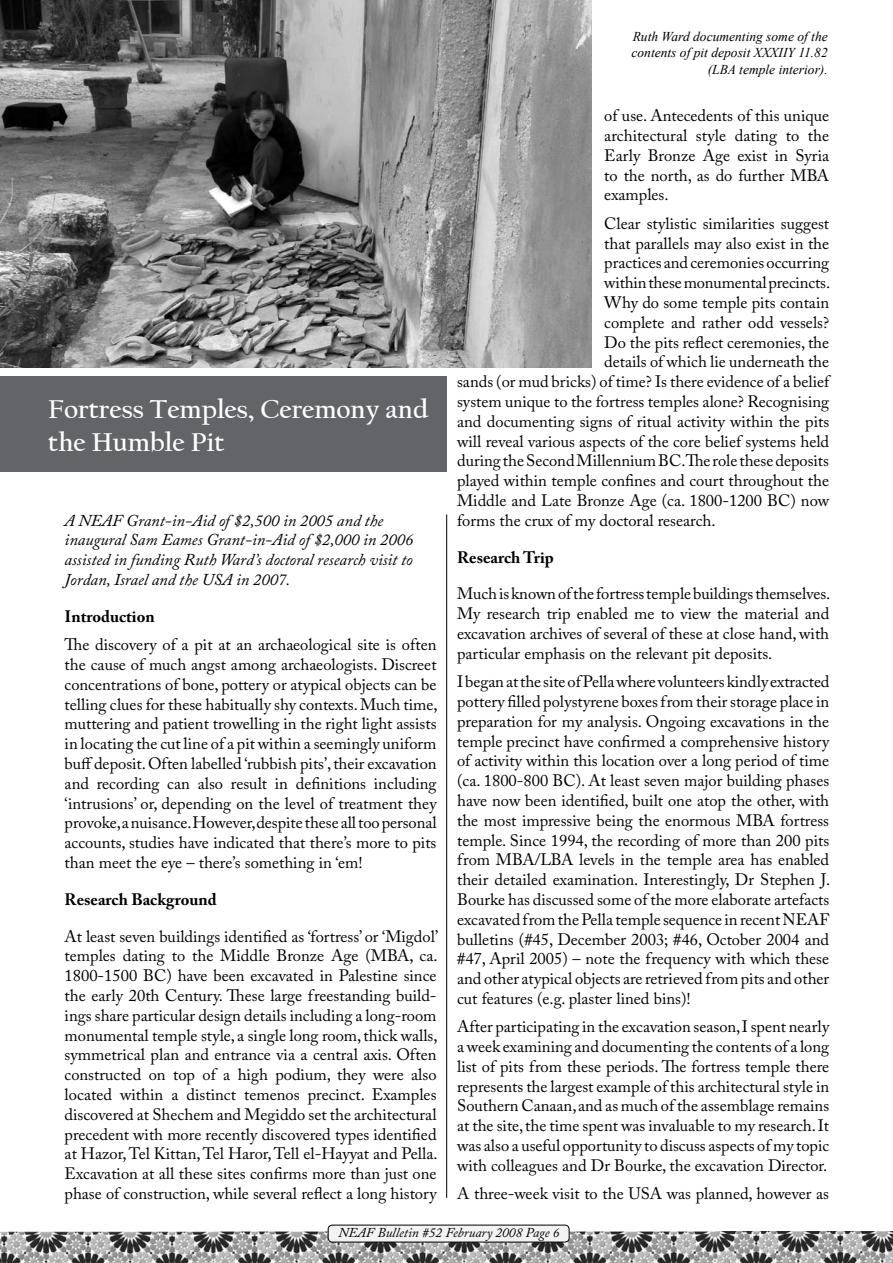
<style>
.page{position:relative;width:893px;height:1263px;background:#fff}
.page>*{position:absolute;margin:0;border:0;box-sizing:border-box;transform-origin:0 0}
.t1{font:700 27px/32.4px "Californian FB";color:#fff}
.t2{font:16.5px/19.8px "Adobe Caslon Pro";color:#000;text-align:justify}
.t3{font:italic 16.5px/19.8px "Adobe Caslon Pro";color:#000}
.t4{font:700 16.5px "Adobe Caslon Pro";color:#000}
.t5{font:italic 13.5px/16.2px "Times New Roman";color:#000;text-align:right}
.t6{font:italic 13.5px "Adobe Caslon Pro";color:#000}
</style>
<div class="page">
<img style="left:0;top:1231px;width:893px;height:32px">
<div style="left:328px;top:1225px;width:241px;height:17px;background:#f3f3f3;border-radius:4px"></div>
<div style="left:328px;top:1225px;width:241px;height:17px;border:1px solid #000;border-radius:4px"></div>
<div style="left:0;top:376px;width:446px;height:96px;background:#636467"></div>
<hr style="left:446px;top:514px;width:1px;height:684px;background:#000">
<img style="left:0;top:0;width:591px;height:367px">
<h1 class="t1" style="left:48px;top:394px;width:382px">Fortress Temples, Ceremony and the Humble Pit</h1>
<p class="t3" style="left:65px;top:510px;width:350px">A NEAF Grant-in-Aid of $2,500 in 2005 and the inaugural Sam Eames Grant-in-Aid of $2,000 in 2006 assisted in funding Ruth Ward’s doctoral research visit to Jordan, Israel and the USA in 2007.</p>
<p class="t4" style="left:65px;top:606px;width:92px">Introduction</p>
<p class="t2" style="left:65px;top:634px;width:375px">The discovery of a pit at an archaeological site is often the cause of much angst among archaeologists. Discreet concentrations of bone, pottery or atypical objects can be telling clues for these habitually shy contexts. Much time, muttering and patient trowelling in the right light assists in locating the cut line of a pit within a seemingly uniform buff deposit. Often labelled ‘rubbish pits’, their excavation and recording can also result in definitions including ‘intrusions’ or, depending on the level of treatment they provoke, a nuisance. However, despite these all too personal accounts, studies have indicated that there’s more to pits than meet the eye – there’s something in ‘em!</p>
<p class="t4" style="left:65px;top:889px;width:154px">Research Background</p>
<p class="t2" style="left:65px;top:926px;width:375px">At least seven buildings identified as ‘fortress’ or ‘Migdol’ temples dating to the Middle Bronze Age (MBA, ca.<br>1800-1500 BC) have been excavated in Palestine since the early 20th Century. These large freestanding build&shy;ings share particular design details including a long-room monumental temple style, a single long room, thick walls, symmetrical plan and entrance via a central axis. Often constructed on top of a high podium, they were also located within a distinct temenos precinct. Examples discovered at Shechem and Megiddo set the architectural precedent with more recently discovered types identified at Hazor, Tel Kittan, Tel Haror, Tell el-Hayyat and Pella.<br>Excavation at all these sites confirms more than just one phase of construction, while several reflect a long history</p>
<p class="t5" style="left:631px;top:28px;width:198px">Ruth Ward documenting some of the contents of pit deposit XXXIIY 11.82 (LBA temple interior).</p>
<p class="t2" style="left:604px;top:106px;width:226px">of use. Antecedents of this unique architectural style dating to the Early Bronze Age exist in Syria to the north, as do further MBA examples.</p>
<p class="t2" style="left:604px;top:213px;width:226px">Clear stylistic similarities suggest</p>
<p class="t2" style="left:604px;top:233px;width:226px">that parallels may also exist in the</p>
<p class="t2" style="left:604px;top:253px;width:226px">practices and ceremonies occurring</p>
<p class="t2" style="left:604px;top:273px;width:227px">within these monumental precincts.</p>
<p class="t2" style="left:604px;top:292px;width:226px">Why do some temple pits contain</p>
<p class="t2" style="left:604px;top:312px;width:226px">complete and rather odd vessels?</p>
<p class="t2" style="left:604px;top:332px;width:226px">Do the pits reflect ceremonies, the</p>
<p class="t2" style="left:604px;top:352px;width:226px">details of which lie underneath the</p>
<p class="t2" style="left:457px;top:372px;width:374px">sands (or mud bricks) of time? Is there evidence of a belief</p>
<p class="t2" style="left:457px;top:391px;width:374px">system unique to the fortress temples alone? Recognising</p>
<p class="t2" style="left:457px;top:411px;width:374px">and documenting signs of ritual activity within the pits</p>
<p class="t2" style="left:457px;top:431px;width:374px">will reveal various aspects of the core belief systems held</p>
<p class="t2" style="left:457px;top:451px;width:373px">during the Second Millennium BC. The role these deposits</p>
<p class="t2" style="left:457px;top:471px;width:374px">played within temple confines and court throughout the</p>
<p class="t2" style="left:457px;top:490px;width:374px">Middle and Late Bronze Age (ca. 1800-1200 BC) now</p>
<p class="t2" style="left:457px;top:510px;width:260px">forms the crux of my doctoral research.</p>
<p class="t4" style="left:457px;top:547px;width:98px">Research Trip</p>
<p class="t2" style="left:457px;top:584px;width:375px">Much is known of the fortress temple buildings themselves.<br>My research trip enabled me to view the material and excavation archives of several of these at close hand, with particular emphasis on the relevant pit deposits.</p>
<p class="t2" style="left:457px;top:671px;width:375px">I began at the site of Pella where volunteers kindly extracted pottery filled polystyrene boxes from their storage place in preparation for my analysis. Ongoing excavations in the temple precinct have confirmed a comprehensive history of activity within this location over a long period of time (ca. 1800-800 BC). At least seven major building phases have now been identified, built one atop the other, with the most impressive being the enormous MBA fortress temple. Since 1994, the recording of more than 200 pits from MBA/LBA levels in the temple area has enabled their detailed examination. Interestingly, Dr Stephen J.<br>Bourke has discussed some of the more elaborate artefacts excavated from the Pella temple sequence in recent NEAF bulletins (#45, December 2003; #46, October 2004 and #47, April 2005) – note the frequency with which these and other atypical objects are retrieved from pits and other cut features (e.g. plaster lined bins)!</p>
<p class="t2" style="left:457px;top:1017px;width:374px">After participating in the excavation season, I spent nearly a week examining and documenting the contents of a long list of pits from these periods. The fortress temple there represents the largest example of this architectural style in Southern Canaan, and as much of the assemblage remains at the site, the time spent was invaluable to my research. It was also a useful opportunity to discuss aspects of my topic with colleagues and Dr Bourke, the excavation Director.</p>
<p class="t2" style="left:457px;top:1183px;width:374px">A three-week visit to the USA was planned, however as</p>
<p class="t6" style="left:338px;top:1224px;width:223px">NEAF Bulletin #52 February 2008 Page 6</p>
</div>
